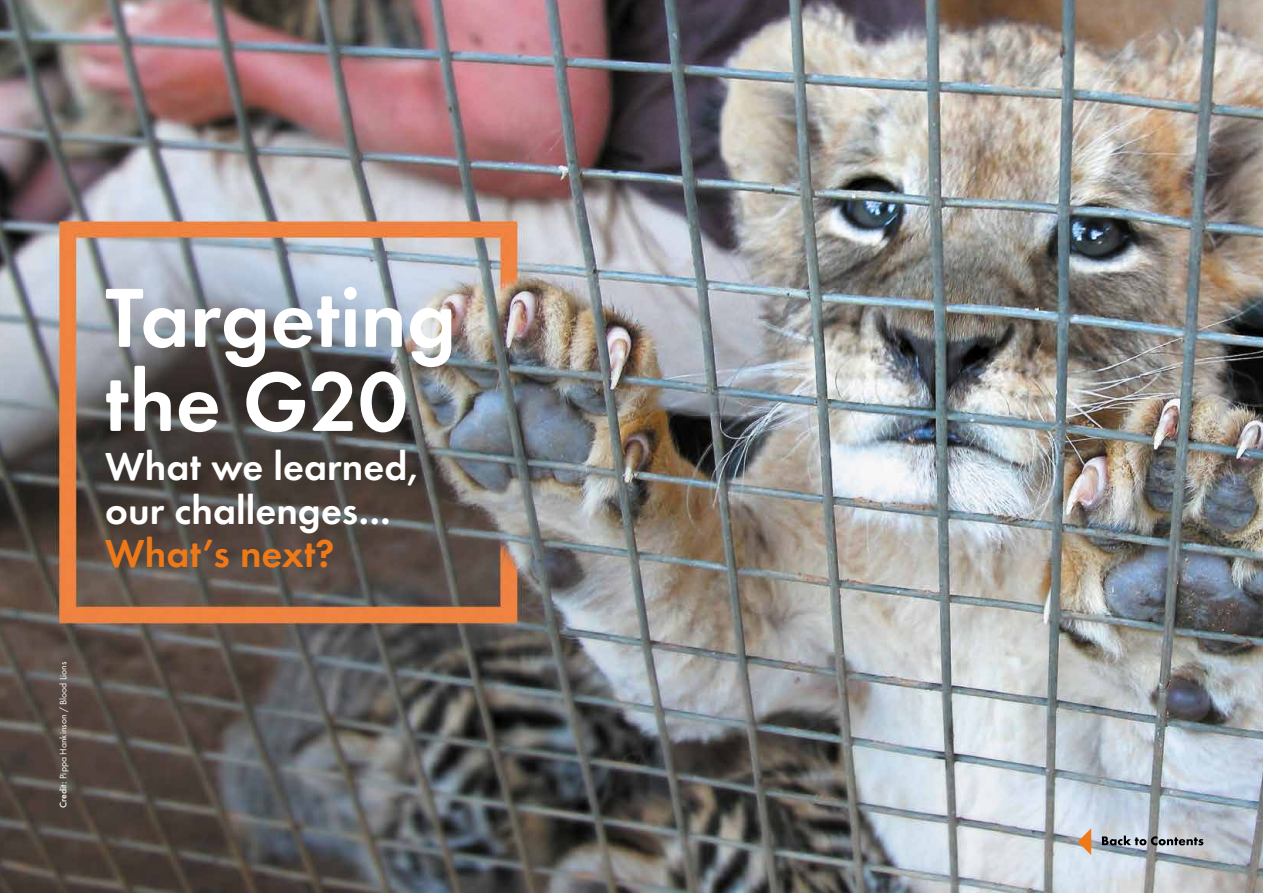
<style>
.page{position:relative;width:1263px;height:893px;background:#fff}
.page>*{position:absolute;margin:0;border:0;box-sizing:border-box;transform-origin:0 0}
.t1{font:600 87px/84px "Futura Round";color:#fff}
.t2{font:600 40.5px/43.5px "Futura Round";color:#fff}
.t3{font:600 40.5px "Futura Round";color:#ef7918}
.t4{font:9.75px "Futura Round";color:#fff}
.s1{font-weight:500}
</style>
<div class="page">
<img style="left:0;top:0;width:1263px;height:893px">
<svg style="left:1102px;top:836px;width:101px;height:9px"></svg>
<svg style="left:1078px;top:828px;width:13px;height:27px"></svg>
<h1 class="t1" style="left:105px;top:269px;width:353px">Targeting the G20</h1>
<h2 class="t2" style="left:105px;top:442px;width:314px">What we learned, our challenges...</h2>
<h2 class="t3" style="left:105px;top:523px;width:231px">What’s next?</h2>
<p class="t4" style="left:56px;top:808px;width:148px;rotate:-90deg"><span class="s1">Credit:</span> Pippa Hankinson / Blood Lions</p>
</div>
